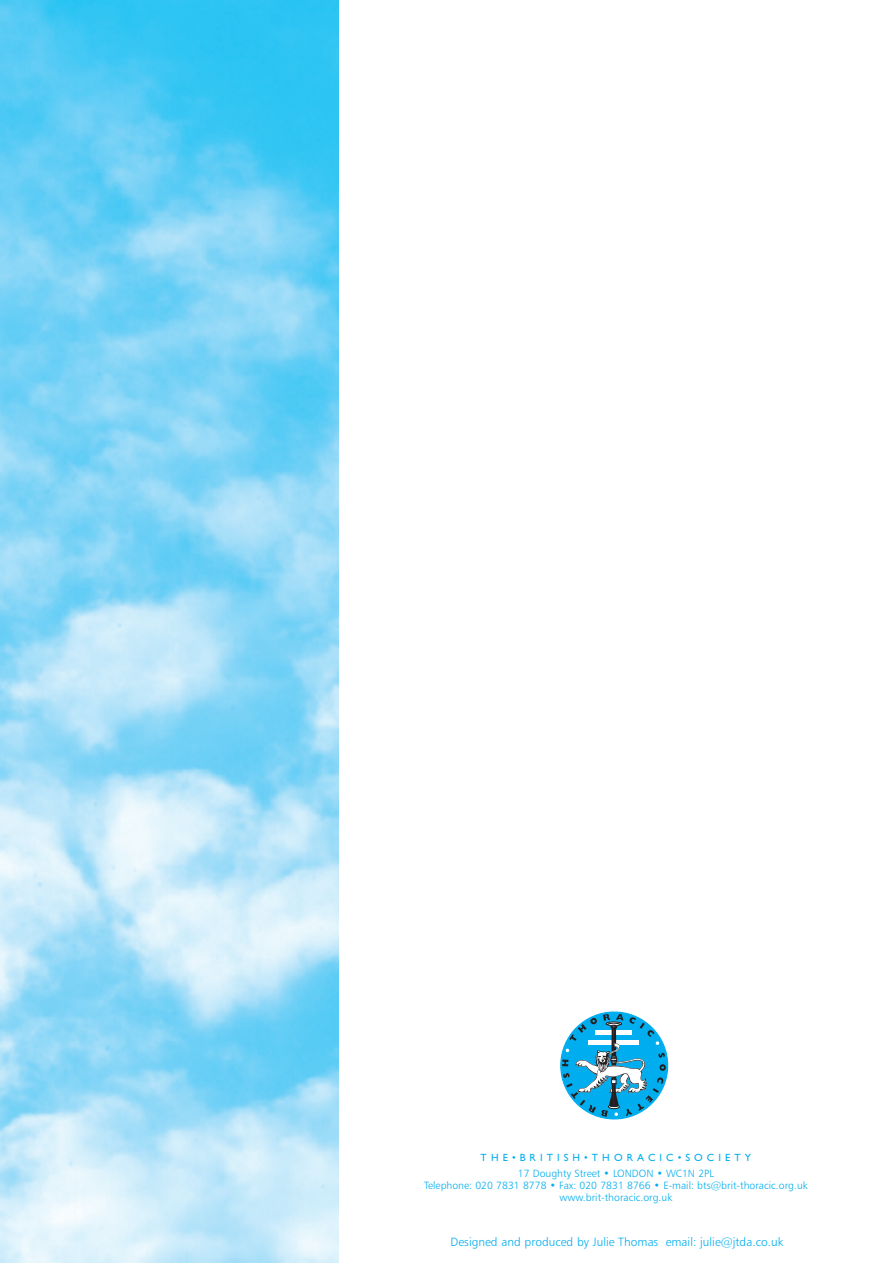
<style>
.page{position:relative;width:893px;height:1263px;background:#fff}
.page>*{position:absolute;margin:0;border:0;box-sizing:border-box;transform-origin:0 0}
.t1{font:12px "Humanist 777 BT Light B";color:#00aeef}
.t2{font:10.5px/12.1px "Humanist 777 BT Light B";color:#00aeef;text-align:center}
.t3{font:10.5px "Gill Sans";letter-spacing:.385em;color:#00aeef}
</style>
<div class="page">
<img style="left:0;top:0;width:339px;height:1263px">
<svg style="left:560px;top:1011px;width:109px;height:109px"></svg>
<p class="t3" style="left:481px;top:1151px;width:272px">THE•BRITISH•THORACIC•SOCIETY</p>
<p class="t2" style="left:424px;top:1168px;width:385px">17 Doughty Street • LONDON • WC1N 2PL<br>Telephone: 020 7831 8778 • Fax: 020 7831 8766 • E-mail: bts@brit-thoracic.org.uk www.brit-thoracic.org.uk</p>
<p class="t1" style="left:451px;top:1236px;width:334px">Designed and produced by Julie Thomas email: julie@jtda.co.uk</p>
</div>
